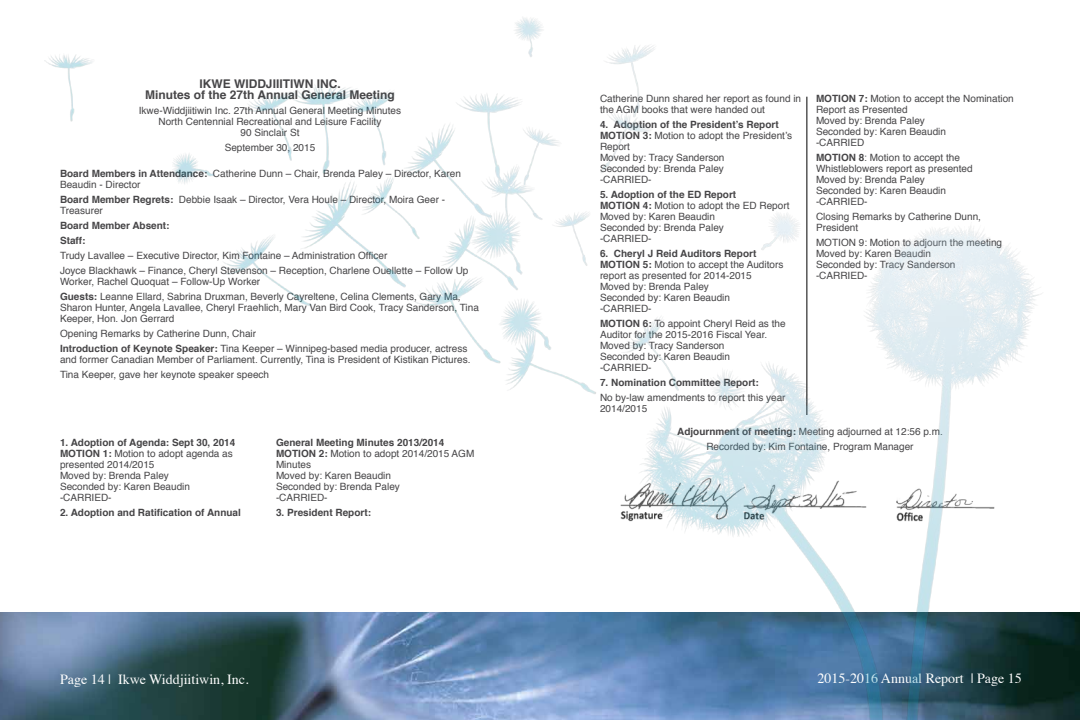
<style>
.page{position:relative;width:1080px;height:720px;background:#fff}
.page>*{position:absolute;margin:0;border:0;box-sizing:border-box;transform-origin:0 0}
.t1{font:14px "Times";color:#fff}
.t2{font:700 12px/11px "Helvetica";color:#464547;text-align:center}
.t3{font:10px/11px "Helvetica";color:#464547}
.t4{font:700 10px/15px "Helvetica";color:#464547}
.s1{font-weight:700}
</style>
<div class="page">
<img style="left:0;top:612px;width:1080px;height:108px">
<img style="left:45px;top:17px;width:998px;height:703px">
<p class="t2" style="left:145px;top:78px;width:251px">IKWE WIDDJIIITIWN INC.<br>Minutes of the 27th Annual General Meeting</p>
<p class="t3" style="left:139px;top:105px;width:264px;text-align:center">Ikwe-Widdjiitiwin Inc. 27th Annual General Meeting Minutes<br>North Centennial Recreational and Leisure Facility<br>90 Sinclair St</p>
<p class="t3" style="left:225px;top:142px;width:92px">September 30, 2015</p>
<p class="t3" style="left:60px;top:168px;width:402px"><span class="s1">Board Members in Attendance:</span> Catherine Dunn – Chair, Brenda Paley – Director, Karen<br>Beaudin - Director</p>
<p class="t3" style="left:60px;top:194px;width:387px"><span class="s1">Board Member Regrets:</span> Debbie Isaak – Director, Vera Houle – Director, Moira Geer -<br>Treasurer</p>
<p class="t4" style="left:60px;top:218px;width:111px">Board Member Absent:<br>Staff:</p>
<p class="t3" style="left:60px;top:248px;width:410px;line-height:15px">Trudy Lavallee – Executive Director, Kim Fontaine – Administration Officer<br>Joyce Blackhawk – Finance, Cheryl Stevenson – Reception, Charlene Ouellette – Follow Up</p>
<p class="t3" style="left:60px;top:274px;width:402px;line-height:15px">Worker, Rachel Quoquat – Follow-Up Worker<br><span class="s1">Guests:</span> Leanne Ellard, Sabrina Druxman, Beverly Cayreltene, Celina Clements, Gary Ma,</p>
<p class="t3" style="left:60px;top:302px;width:420px">Sharon Hunter, Angela Lavallee, Cheryl Fraehlich, Mary Van Bird Cook, Tracy Sanderson, Tina<br>Keeper, Hon. Jon Gerrard</p>
<p class="t3" style="left:60px;top:326px;width:409px;line-height:15px">Opening Remarks by Catherine Dunn, Chair<br><span class="s1">Introduction of Keynote Speaker:</span> Tina Keeper – Winnipeg-based media producer, actress</p>
<p class="t3" style="left:60px;top:352px;width:412px;line-height:15px">and former Canadian Member of Parliament. Currently, Tina is President of Kistikan Pictures.<br>Tina Keeper, gave her keynote speaker speech</p>
<p class="t3" style="left:60px;top:437px;width:177px"><span class="s1">1. Adoption of Agenda: Sept 30, 2014<br>MOTION 1:</span> Motion to adopt agenda as presented 2014/2015<br>Moved by: Brenda Paley<br>Seconded by: Karen Beaudin -CARRIED-</p>
<p class="t4" style="left:60px;top:505px;width:182px">2. Adoption and Ratification of Annual</p>
<p class="t3" style="left:276px;top:437px;width:200px"><span class="s1">General Meeting Minutes 2013/2014<br>MOTION 2:</span> Motion to adopt 2014/2015 AGM<br>Minutes<br>Moved by: Karen Beaudin<br>Seconded by: Brenda Paley<br>-CARRIED-</p>
<p class="t4" style="left:276px;top:505px;width:97px">3. President Report:</p>
<p class="t3" style="left:600px;top:93px;width:203px">Catherine Dunn shared her report as found in the AGM books that were handed out</p>
<p class="t3" style="left:600px;top:119px;width:194px"><span class="s1">4. Adoption of the President’s Report<br>MOTION 3:</span> Motion to adopt the President’s<br>Report<br>Moved by: Tracy Sanderson<br>Seconded by: Brenda Paley<br>-CARRIED-</p>
<p class="t3" style="left:600px;top:189px;width:191px"><span class="s1">5. Adoption of the ED Report<br>MOTION 4:</span> Motion to adopt the ED Report<br>Moved by: Karen Beaudin<br>Seconded by: Brenda Paley<br>-CARRIED-</p>
<p class="t3" style="left:600px;top:248px;width:185px"><span class="s1">6. Cheryl J Reid Auditors Report<br>MOTION 5:</span> Motion to accept the Auditors report as presented for 2014-2015<br>Moved by: Brenda Paley<br>Seconded by: Karen Beaudin -CARRIED-</p>
<p class="t3" style="left:600px;top:318px;width:187px"><span class="s1">MOTION 6:</span> To appoint Cheryl Reid as the<br>Auditor for the 2015-2016 Fiscal Year.<br>Moved by: Tracy Sanderson<br>Seconded by: Karen Beaudin<br>-CARRIED-</p>
<p class="t4" style="left:600px;top:375px;width:160px">7. Nomination Committee Report:</p>
<p class="t3" style="left:600px;top:392px;width:187px">No by-law amendments to report this year<br>2014/2015</p>
<p class="t3" style="left:816px;top:93px;width:199px"><span class="s1">MOTION 7:</span> Motion to accept the Nomination<br>Report as Presented<br>Moved by: Brenda Paley<br>Seconded by: Karen Beaudin<br>-CARRIED</p>
<p class="t3" style="left:816px;top:152px;width:158px"><span class="s1">MOTION 8</span>: Motion to accept the<br>Whistleblowers report as presented<br>Moved by: Brenda Paley<br>Seconded by: Karen Beaudin -CARRIED-</p>
<p class="t3" style="left:816px;top:211px;width:167px">Closing Remarks by Catherine Dunn,<br>President</p>
<p class="t3" style="left:816px;top:237px;width:188px">MOTION 9: Motion to adjourn the meeting<br>Moved by: Karen Beaudin<br>Seconded by: Tracy Sanderson -CARRIED-</p>
<p class="t3" style="left:677px;top:425px;width:267px;line-height:15px;text-align:center"><span class="s1">Adjournment of meeting:</span> Meeting adjourned at 12:56 p.m.<br>Recorded by: Kim Fontaine, Program Manager</p>
<h1 class="t1" style="left:60px;top:666px;width:190px">Page 14 | Ikwe Widdjiitiwin, Inc.</h1>
<h1 class="t1" style="left:818px;top:665px;width:206px">2015-2016 Annual Report | Page 15</h1>
</div>
